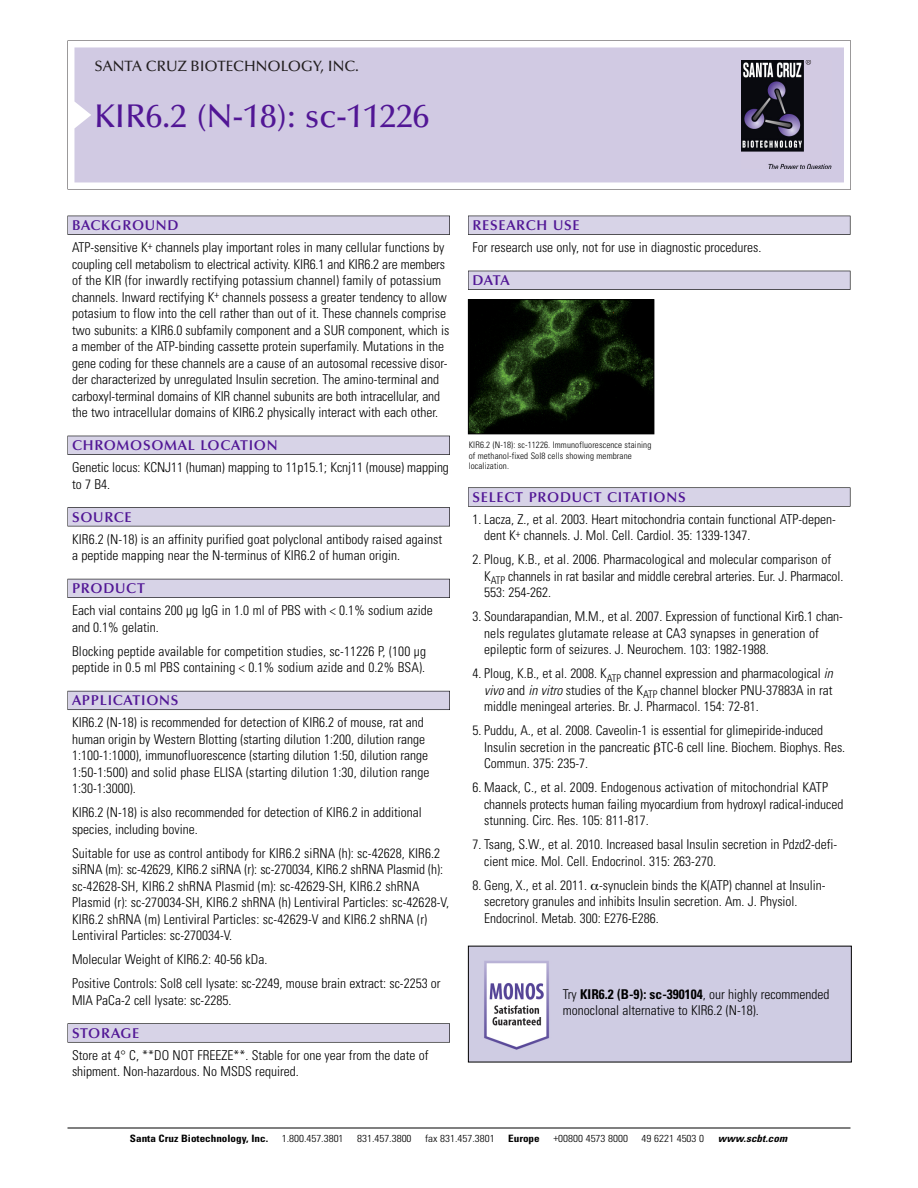
<style>
.page{position:relative;width:918px;height:1188px;background:#fff}
.page>*{position:absolute;margin:0;border:0;box-sizing:border-box;transform-origin:0 0}
.t1{font:500 33px "Optima";color:#511695}
.t2{font:500 15px "Optima";color:#231f20}
.t3{font:600 14.25px "Optima";letter-spacing:.05em;color:#511695}
.t4{font:300 condensed 13.5px/16.5px "Univers";color:#000}
.t5{font:300 condensed 10.2px "Univers";color:#000;scale:1.1 1}
.t6{font:700 condensed 10.2px "Univers";color:#000;scale:1.1 1}
.t7{font:italic 700 condensed 10.2px "Univers";letter-spacing:.005em;color:#000;scale:1.1 1}
.t8{font:300 condensed 9px/10.5px "Univers";letter-spacing:.015em;color:#000}
.s1{font-style:italic}
.s2{font-weight:700}
</style>
<div class="page">
<svg style="left:68px;top:40px;width:783px;height:149px"></svg>
<div style="left:74px;top:47px;width:770px;height:135px;background:#d1cae3"></div>
<img style="left:741px;top:60px;width:90px;height:108px">
<div style="left:68px;top:216px;width:382px;height:19px;background:#525155"></div>
<div style="left:68px;top:216px;width:381px;height:18px;background:#d7d3e7"></div>
<div style="left:68px;top:436px;width:382px;height:19px;background:#515055"></div>
<div style="left:68px;top:436px;width:381px;height:18px;background:#d7d3e7"></div>
<div style="left:68px;top:507px;width:382px;height:19px;background:#545357"></div>
<div style="left:68px;top:508px;width:381px;height:18px;background:#d7d3e7"></div>
<div style="left:68px;top:579px;width:382px;height:19px;background:#54535a"></div>
<div style="left:68px;top:579px;width:381px;height:18px;background:#d7d3e7"></div>
<div style="left:68px;top:691px;width:382px;height:19px;background:#5b5a62"></div>
<div style="left:68px;top:691px;width:381px;height:18px;background:#d7d3e7"></div>
<div style="left:68px;top:1023px;width:382px;height:20px;background:#626263"></div>
<div style="left:68px;top:1024px;width:381px;height:18px;background:#d7d3e7"></div>
<div style="left:468px;top:216px;width:382px;height:19px;background:#525155"></div>
<div style="left:468px;top:216px;width:382px;height:18px;background:#d7d3e7"></div>
<div style="left:468px;top:271px;width:382px;height:19px;background:#515055"></div>
<div style="left:468px;top:271px;width:382px;height:18px;background:#d7d3e7"></div>
<div style="left:468px;top:487px;width:382px;height:20px;background:#666"></div>
<div style="left:468px;top:488px;width:382px;height:18px;background:#d7d3e7"></div>
<hr style="left:68px;top:1128px;width:782px;height:1px;background:#000">
<img style="left:470px;top:301px;width:182px;height:131px">
<div style="left:468px;top:299px;width:186px;height:135px;border:1px solid #000"></div>
<img style="left:470px;top:948px;width:380px;height:112px">
<p class="t2" style="left:94px;top:61px;width:266px">SANTA CRUZ BIOTECHNOLOGY, INC.</p>
<h1 class="t1" style="left:94px;top:103px;width:336px">KIR6.2 (N-18): sc-11226</h1>
<p class="t3" style="left:72px;top:219px;width:108px">BACKGROUND</p>
<p class="t4" style="left:72px;top:240px;width:379px">ATP-sensitive K<sup>+</sup> channels play important roles in many cellular functions by coupling cell metabolism to electrical activity. KIR6.1 and KIR6.2 are members of the KIR (for inwardly rectifying potassium channel) family of potassium channels. Inward rectifying K<sup>+</sup> channels possess a greater tendency to allow potasium to flow into the cell rather than out of it. These channels comprise two subunits: a KIR6.0 subfamily component and a SUR component, which is a member of the ATP-binding cassette protein superfamily. Mutations in the gene coding for these channels are a cause of an autosomal recessive disor&shy;der characterized by unregulated Insulin secretion. The amino-terminal and carboxyl-terminal domains of KIR channel subunits are both intracellular, and the two intracellular domains of KIR6.2 physically interact with each other.</p>
<p class="t3" style="left:72px;top:440px;width:207px">CHROMOSOMAL LOCATION</p>
<p class="t4" style="left:72px;top:460px;width:378px">Genetic locus: KCNJ11 (human) mapping to 11p15.1; Kcnj11 (mouse) mapping to 7 B4.</p>
<p class="t3" style="left:72px;top:511px;width:61px">SOURCE</p>
<p class="t4" style="left:72px;top:532px;width:372px">KIR6.2 (N-18) is an affinity purified goat polyclonal antibody raised against a peptide mapping near the N-terminus of KIR6.2 of human origin.</p>
<p class="t3" style="left:72px;top:583px;width:74px">PRODUCT</p>
<p class="t4" style="left:72px;top:603px;width:362px">Each vial contains 200 µg IgG in 1.0 ml of PBS with &lt; 0.1% sodium azide and 0.1% gelatin.</p>
<p class="t4" style="left:72px;top:644px;width:356px">Blocking peptide available for competition studies, sc-11226 P, (100 µg peptide in 0.5 ml PBS containing &lt; 0.1% sodium azide and 0.2% BSA).</p>
<p class="t3" style="left:72px;top:695px;width:108px">APPLICATIONS</p>
<p class="t4" style="left:72px;top:715px;width:359px">KIR6.2 (N-18) is recommended for detection of KIR6.2 of mouse, rat and human origin by Western Blotting (starting dilution 1:200, dilution range 1:100-1:1000), immunofluorescence (starting dilution 1:50, dilution range 1:50-1:500) and solid phase ELISA (starting dilution 1:30, dilution range 1:30-1:3000).</p>
<p class="t4" style="left:72px;top:805px;width:351px">KIR6.2 (N-18) is also recommended for detection of KIR6.2 in additional species, including bovine.</p>
<p class="t4" style="left:72px;top:846px;width:379px">Suitable for use as control antibody for KIR6.2 siRNA (h): sc-42628, KIR6.2 siRNA (m): sc-42629, KIR6.2 siRNA (r): sc-270034, KIR6.2 shRNA Plasmid (h): sc-42628-SH, KIR6.2 shRNA Plasmid (m): sc-42629-SH, KIR6.2 shRNA Plasmid (r): sc-270034-SH, KIR6.2 shRNA (h) Lentiviral Particles: sc-42628-V, KIR6.2 shRNA (m) Lentiviral Particles: sc-42629-V and KIR6.2 shRNA (r)<br>Lentiviral Particles: sc-270034-V.</p>
<p class="t4" style="left:72px;top:949px;width:370px;line-height:24px">Molecular Weight of KIR6.2: 40-56 kDa.<br>Positive Controls: Sol8 cell lysate: sc-2249, mouse brain extract: sc-2253 or</p>
<p class="t4" style="left:72px;top:993px;width:161px">MIA PaCa-2 cell lysate: sc-2285.</p>
<p class="t3" style="left:72px;top:1027px;width:69px">STORAGE</p>
<p class="t4" style="left:72px;top:1048px;width:358px">Store at 4° C, **DO NOT FREEZE**. Stable for one year from the date of shipment. Non-hazardous. No MSDS required.</p>
<p class="t3" style="left:473px;top:219px;width:109px">RESEARCH USE</p>
<p class="t4" style="left:473px;top:240px;width:290px">For research use only, not for use in diagnostic procedures.</p>
<p class="t3" style="left:473px;top:275px;width:39px">DATA</p>
<p class="t8" style="left:469px;top:441px;width:184px">KIR6.2 (N-18): sc-11226. Immunofluorescence staining of methanol-fixed Sol8 cells showing membrane localization.</p>
<p class="t3" style="left:473px;top:491px;width:215px">SELECT PRODUCT CITATIONS</p>
<p class="t4" style="left:484px;top:512px;width:353px;text-indent:-12px">1. Lacza, Z., et al. 2003. Heart mitochondria contain functional ATP-depen&shy;dent K<sup>+</sup> channels. J. Mol. Cell. Cardiol. 35: 1339-1347.</p>
<p class="t4" style="left:484px;top:553px;width:361px;text-indent:-12px">2. Ploug, K.B., et al. 2006. Pharmacological and molecular comparison of<br>K<sub>ATP</sub> channels in rat basilar and middle cerebral arteries. Eur. J. Pharmacol.<br>553: 254-262.</p>
<p class="t4" style="left:484px;top:610px;width:360px;text-indent:-12px">3. Soundarapandian, M.M., et al. 2007. Expression of functional Kir6.1 chan&shy;nels regulates glutamate release at CA3 synapses in generation of epileptic form of seizures. J. Neurochem. 103: 1982-1988.</p>
<p class="t4" style="left:484px;top:667px;width:350px;text-align:justify;text-indent:-12px">4. Ploug, K.B., et al. 2008. K<sub>ATP</sub> channel expression and pharmacological <span class="s1">in vivo</span> and <span class="s1">in vitro</span> studies of the K<sub>ATP</sub> channel blocker PNU-37883A in rat middle meningeal arteries. Br. J. Pharmacol. 154: 72-81.</p>
<p class="t4" style="left:484px;top:724px;width:363px;text-indent:-12px">5. Puddu, A., et al. 2008. Caveolin-1 is essential for glimepiride-induced<br>Insulin secretion in the pancreatic TC-6 cell line. Biochem. Biophys. Res.<br>Commun. 375: 235-7.</p>
<p class="t4" style="left:484px;top:781px;width:361px;text-indent:-12px">6. Maack, C., et al. 2009. Endogenous activation of mitochondrial KATP channels protects human failing myocardium from hydroxyl radical-induced stunning. Circ. Res. 105: 811-817.</p>
<p class="t4" style="left:484px;top:838px;width:355px;text-indent:-12px">7. Tsang, S.W., et al. 2010. Increased basal Insulin secretion in Pdzd2-defi&shy;cient mice. Mol. Cell. Endocrinol. 315: 263-270.</p>
<p class="t4" style="left:484px;top:878px;width:343px;text-indent:-12px">8. Geng, X., et al. 2011. -synuclein binds the K(ATP) channel at Insulin&shy;secretory granules and inhibits Insulin secretion. Am. J. Physiol.<br>Endocrinol. Metab. 300: E276-E286.</p>
<p class="t4" style="left:563px;top:987px;width:268px">Try <span class="s2">KIR6.2 (B-9): sc-390104</span>, our highly recommended monoclonal alternative to KIR6.2 (N-18).</p>
<p class="t6" style="left:130px;top:1135px;width:127px">Santa Cruz Biotechnology, Inc.</p>
<p class="t5" style="left:282px;top:1135px;width:58px">1.800.457.3801</p>
<p class="t5" style="left:357px;top:1135px;width:51px">831.457.3800</p>
<p class="t5" style="left:425px;top:1135px;width:65px">fax 831.457.3801</p>
<p class="t6" style="left:508px;top:1135px;width:30px">Europe</p>
<p class="t5" style="left:553px;top:1135px;width:69px">+00800 4573 8000</p>
<p class="t5" style="left:642px;top:1135px;width:58px">49 6221 4503 0</p>
<p class="t7" style="left:718px;top:1135px;width:64px">www.scbt.com</p>
</div>
